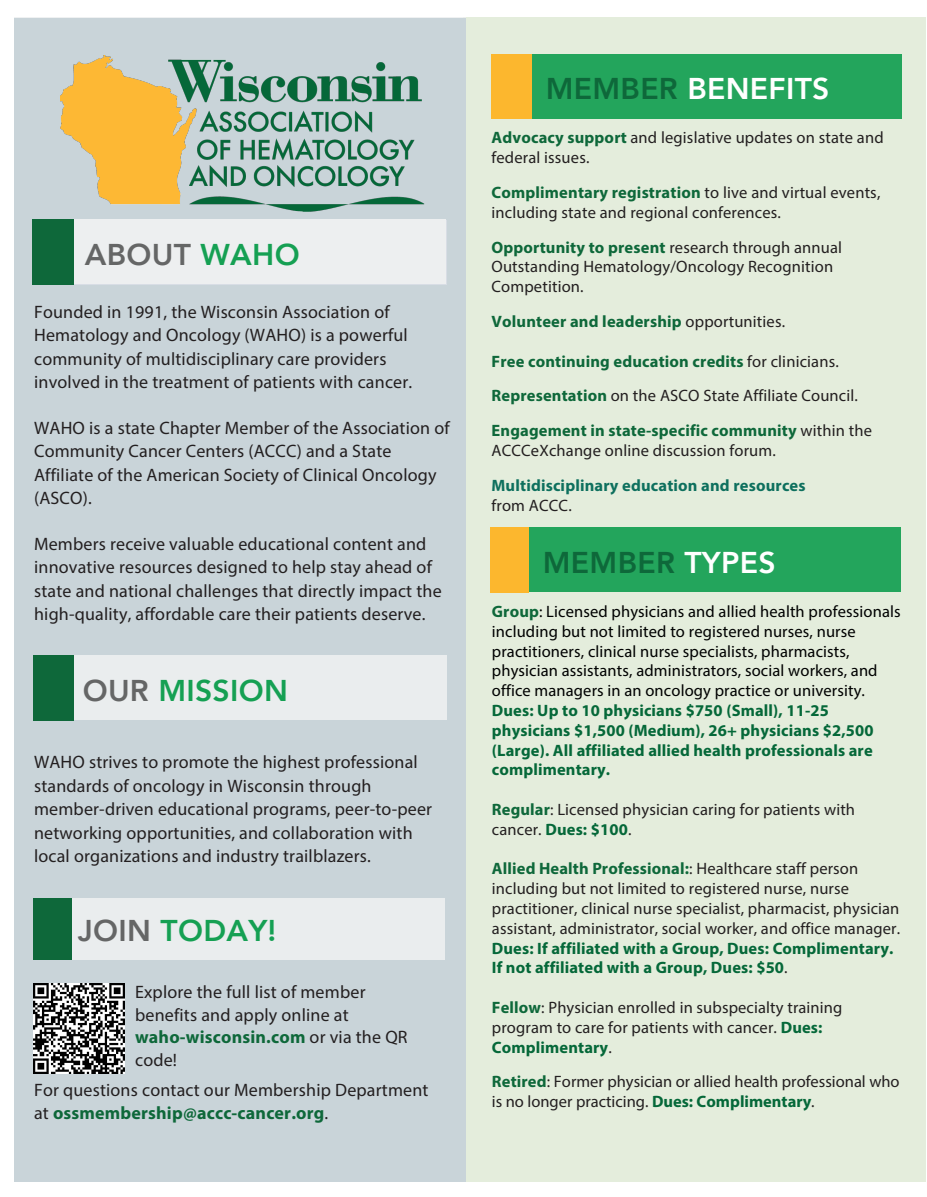
<style>
.page{position:relative;width:927px;height:1197px;background:#fff}
.page>*{position:absolute;margin:0;border:0;box-sizing:border-box;transform-origin:0 0}
.t1{font:800 30px "Avenir";letter-spacing:.01em;color:#15a053}
.t2{font:800 30px "Avenir";letter-spacing:.01em;color:#fff}
.t3{font:800 30px "Avenir";letter-spacing:.01em;color:#0e683a}
.t4{font:800 30px "Avenir";letter-spacing:.01em;color:#656666}
.t5{font:18px/23.4px "Myriad Pro";letter-spacing:.01em;color:#231f20}
.t6{font:16.5px/19.8px "Myriad Pro";letter-spacing:.01em;color:#231f20}
.t7{font:16.5px/19.8px "Myriad Pro";letter-spacing:.01em;color:#000101}
.t8{font:700 16.5px/19.8px "Myriad Pro";letter-spacing:.01em;color:#056839}
.t9{font:700 16.5px/34.8px "Myriad Pro";letter-spacing:.01em;color:#0e683a}
.t10{font:700 16.5px "Myriad Pro";letter-spacing:.01em;color:#0e705e}
.s1{color:#15a053}
.s2{color:#656666}
.s3{font-weight:700;color:#0e683a}
.s4{color:#0e683a}
.s5{font-weight:400;color:#231f20}
.s6{color:#fff}
.s7{font-weight:700;color:#056839}
</style>
<div class="page">
<div style="left:464px;top:17px;width:462px;height:1165px;background:#e4eddc"></div>
<div style="left:15px;top:17px;width:451px;height:1165px;background:#c9d4d9"></div>
<div style="left:34px;top:656px;width:412px;height:64px;background:#edeff0"></div>
<div style="left:492px;top:54px;width:410px;height:65px;background:#23a55c"></div>
<div style="left:491px;top:54px;width:40px;height:64px;background:#fcb72e"></div>
<div style="left:491px;top:528px;width:410px;height:64px;background:#23a55c"></div>
<div style="left:490px;top:528px;width:39px;height:65px;background:#fcb72e"></div>
<div style="left:32px;top:219px;width:41px;height:65px;background:#0e683a"></div>
<div style="left:58px;top:898px;width:387px;height:61px;background:#edeff0"></div>
<div style="left:33px;top:655px;width:41px;height:65px;background:#0e683a"></div>
<div style="left:33px;top:898px;width:39px;height:61px;background:#0e683a"></div>
<img style="left:60px;top:55px;width:364px;height:157px">
<div style="left:75px;top:219px;width:371px;height:65px;background:#edeff0"></div>
<img style="left:33px;top:983px;width:91px;height:91px">
<h1 class="t4" style="left:85px;top:231px;width:216px">ABOUT <span class="s1">WAHO</span></h1>
<p class="t5" style="left:34px;top:300px;width:380px">Founded in 1991, the Wisconsin Association of Hematology and Oncology (WAHO) is a powerful community of multidisciplinary care providers involved in the treatment of patients with cancer.</p>
<p class="t5" style="left:34px;top:416px;width:417px">WAHO is a state Chapter Member of the Association of Community Cancer Centers (ACCC) and a State Affiliate of the American Society of Clinical Oncology (ASCO).</p>
<p class="t5" style="left:34px;top:532px;width:409px">Members receive valuable educational content and innovative resources designed to help stay ahead of state and national challenges that directly impact the high-quality, affordable care their patients deserve.</p>
<h1 class="t1" style="left:83px;top:667px;width:207px"><span class="s2">OUR</span> MISSION</h1>
<p class="t5" style="left:34px;top:750px;width:400px">WAHO strives to promote the highest professional standards of oncology in Wisconsin through member-driven educational programs, peer-to-peer networking opportunities, and collaboration with local organizations and industry trailblazers.</p>
<h1 class="t1" style="left:78px;top:907px;width:200px"><span class="s2">JOIN</span> TODAY!</h1>
<p class="t5" style="left:135px;top:981px;width:274px;line-height:22.5px">Explore the full list of member benefits and apply online at <span class="s3">waho-wisconsin.com</span> or via the QR code!</p>
<p class="t5" style="left:34px;top:1078px;width:396px">For questions contact our Membership Department at <span class="s3">ossmembership@accc-cancer.org</span>.</p>
<h1 class="t2" style="left:546px;top:66px;width:285px"><span class="s4">MEMBER</span> BENEFITS</h1>
<p class="t6" style="left:492px;top:128px;width:394px"><span class="s3">Advocacy support</span> and legislative updates on state and federal issues.</p>
<p class="t6" style="left:492px;top:182px;width:390px"><span class="s3">Complimentary registration</span> to live and virtual events, including state and regional conferences.</p>
<p class="t6" style="left:492px;top:237px;width:352px"><span class="s3">Opportunity to present</span> research through annual<br>Outstanding Hematology/Oncology Recognition<br>Competition.</p>
<p class="t9" style="left:492px;top:304px;width:295px">Volunteer and leadership <span class="s5">opportunities.</span></p>
<p class="t9" style="left:492px;top:343px;width:382px">Free continuing education credits <span class="s5">for clinicians.<br></span>Representation <span class="s5">on the ASCO State Affiliate Council.<br></span>Engagement in state-specific community <span class="s5">within the</span></p>
<p class="t6" style="left:492px;top:440px;width:286px">ACCCeXchange online discussion forum.</p>
<p class="t10" style="left:492px;top:475px;width:316px">Multidisciplinary education and resources</p>
<p class="t6" style="left:492px;top:495px;width:82px">from ACCC.</p>
<h1 class="t3" style="left:543px;top:539px;width:234px">MEMBER <span class="s6">TYPES</span></h1>
<p class="t7" style="left:492px;top:601px;width:410px"><span class="s3">Group</span>: Licensed physicians and allied health professionals including but not limited to registered nurses, nurse practitioners, clinical nurse specialists, pharmacists, physician assistants, administrators, social workers, and office managers in an oncology practice or university.</p>
<p class="t8" style="left:492px;top:700px;width:383px">Dues: Up to 10 physicians $750 (Small), 11-25 physicians $1,500 (Medium), 26+ physicians $2,500 (Large). All affiliated allied health professionals are complimentary.</p>
<p class="t6" style="left:492px;top:799px;width:365px"><span class="s3">Regular</span>: Licensed physician caring for patients with cancer. <span class="s7">Dues: $100</span>.</p>
<p class="t6" style="left:492px;top:859px;width:410px"><span class="s3">Allied Health Professional:</span>: Healthcare staff person including but not limited to registered nurse, nurse practitioner, clinical nurse specialist, pharmacist, physician assistant, administrator, social worker, and office manager.</p>
<p class="t8" style="left:492px;top:938px;width:403px">Dues: If affiliated with a Group, Dues: Complimentary.<br>If not affiliated with a Group, Dues: $50<span class="s5">.</span></p>
<p class="t6" style="left:492px;top:997px;width:352px"><span class="s3">Fellow</span>: Physician enrolled in subspecialty training program to care for patients with cancer. <span class="s7">Dues:<br>Complimentary</span>.</p>
<p class="t6" style="left:492px;top:1072px;width:409px"><span class="s3">Retired</span>: Former physician or allied health professional who is no longer practicing. <span class="s7">Dues: Complimentary</span>.</p>
</div>
